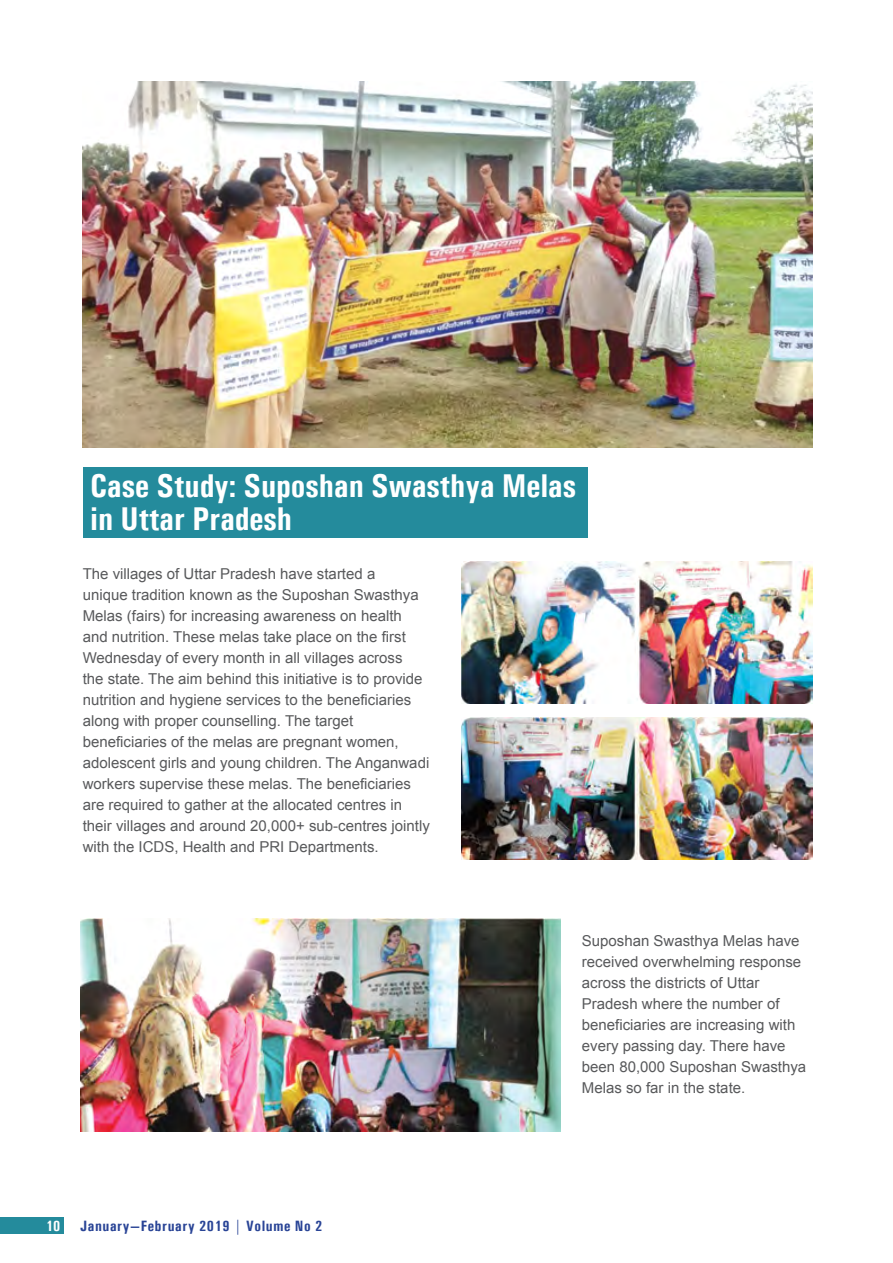
<style>
.page{position:relative;width:893px;height:1263px;background:#fff}
.page>*{position:absolute;margin:0;border:0;box-sizing:border-box;transform-origin:0 0}
.t1{font:700 condensed 33px/33px "Univers";color:#fff}
.t2{font:15px/21px "Arial";color:#58595b}
.t3{font:700 condensed 15px "Univers";letter-spacing:.04em;color:#294496}
.t4{font:700 condensed 15px "Univers";color:#fff}
</style>
<div class="page">
<div style="left:0;top:1217px;width:63px;height:17px;background:#248b9c"></div>
<div style="left:83px;top:467px;width:504px;height:71px;background:#248b9c"></div>
<img style="left:83px;top:81px;width:729px;height:366px">
<img style="left:461px;top:561px;width:351px;height:142px">
<img style="left:461px;top:718px;width:351px;height:142px">
<img style="left:80px;top:918px;width:481px;height:213px">
<h1 class="t1" style="left:90px;top:469px;width:488px">Case Study: Suposhan Swasthya Melas in Uttar Pradesh</h1>
<p class="t2" style="left:83px;top:563px;width:349px">The villages of Uttar Pradesh have started a<br>unique tradition known as the Suposhan Swasthya Melas (fairs) for increasing awareness on health and nutrition. These melas take place on the first Wednesday of every month in all villages across<br>the state. The aim behind this initiative is to provide nutrition and hygiene services to the beneficiaries along with proper counselling. The target beneficiaries of the melas are pregnant women, adolescent girls and young children. The Anganwadi workers supervise these melas. The beneficiaries are required to gather at the allocated centres in their villages and around 20,000+ sub-centres jointly with the ICDS, Health and PRI Departments.</p>
<p class="t4" style="left:46px;top:1217px;width:16px">10</p>
<p class="t3" style="left:80px;top:1217px;width:244px">January—February 2019 | Volume No 2</p>
<p class="t2" style="left:582px;top:931px;width:226px">Suposhan Swasthya Melas have received overwhelming response across the districts of Uttar<br>Pradesh where the number of beneficiaries are increasing with every passing day. There have been 80,000 Suposhan Swasthya<br>Melas so far in the state.</p>
</div>
